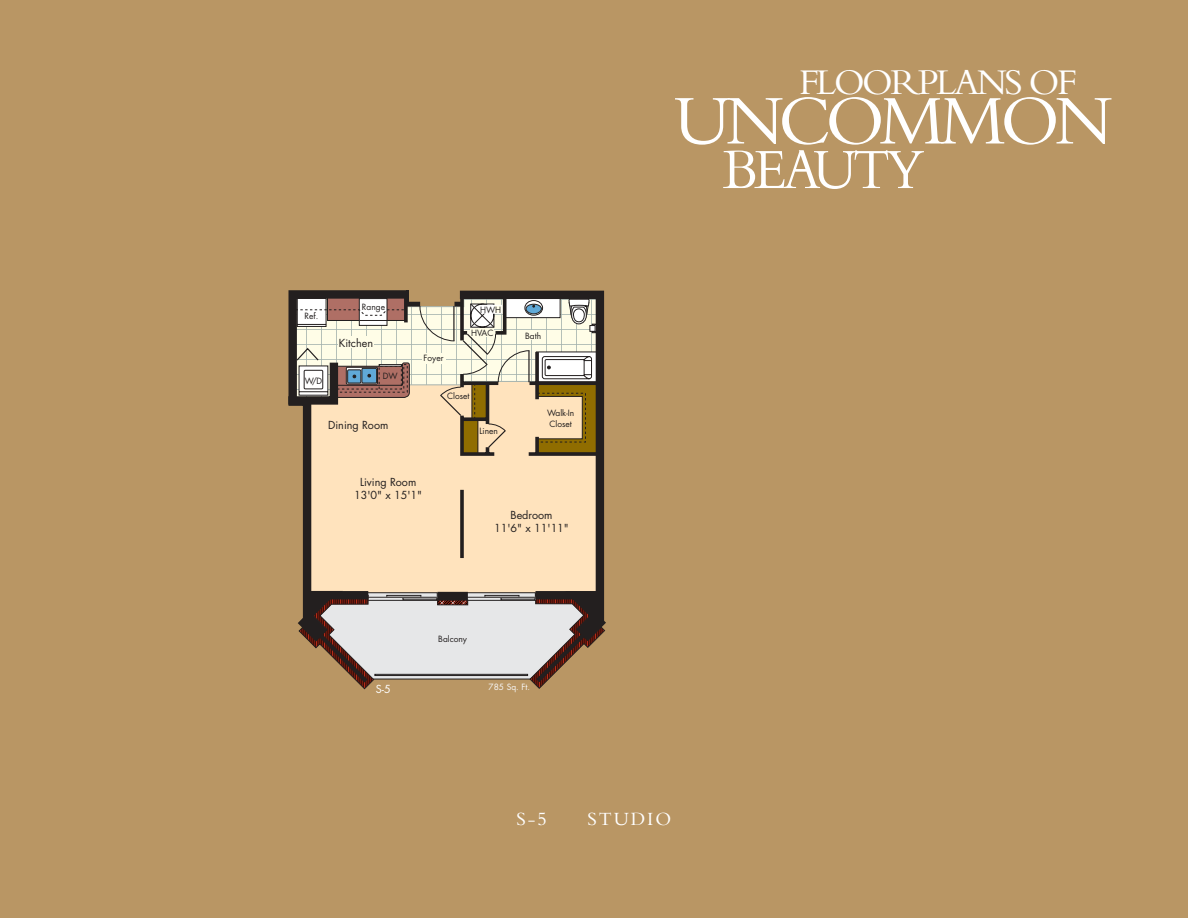
<style>
.page{position:relative;width:1188px;height:918px;background:#b99664}
.page>*{position:absolute;margin:0;border:0;box-sizing:border-box;transform-origin:0 0}
.t1{font:72.9px "Bembo";letter-spacing:-.075em;color:#fff}
.t2{font:59.4px "Bembo";letter-spacing:-.07em;color:#fff;scale:.93 1}
.t3{font:37.8px "Bembo";letter-spacing:-.07em;color:#fff}
.t4{font:19.5px "Bembo";letter-spacing:.1em;color:#fff}
.t5{font:10.8px/13.2px "Futura";color:#231f1f;text-align:center}
.t6{font:10.8px "Futura";color:#fff}
.t7{font:8.4px/10.8px "Futura";color:#231f1f}
.t8{font:8.4px "Futura";color:#f8f8f8}
</style>
<div class="page">
<svg style="left:288px;top:290px;width:317px;height:301px;background:#dec4a1"></svg>
<svg style="left:402px;top:292px;width:200px;height:270px;background:#eed4b1"></svg>
<hr style="left:406px;top:290px;width:3px;height:14px;background:#231f1f">
<svg style="left:298px;top:591px;width:308px;height:98px"></svg>
<svg style="left:288px;top:294px;width:312px;height:160px;background:#cec0a6"></svg>
<div style="left:438px;top:592px;width:30px;height:8px;background:#231f1f"></div>
<svg style="left:440px;top:602px;width:26px;height:1px"></svg>
<div style="left:438px;top:600px;width:30px;height:5px;border:1px solid #231f1f"></div>
<p class="t7" style="left:305px;top:311px;width:15px">Ref.</p>
<p class="t7" style="left:305px;top:376px;width:19px">W/D</p>
<p class="t7" style="left:362px;top:302px;width:25px">Range</p>
<p class="t7" style="left:480px;top:305px;width:23px">HWH</p>
<p class="t7" style="left:471px;top:328px;width:24px">HVAC</p>
<p class="t7" style="left:525px;top:331px;width:18px">Bath</p>
<p class="t5" style="left:339px;top:337px;width:36px">Kitchen</p>
<p class="t7" style="left:383px;top:372px;width:16px">DW</p>
<p class="t7" style="left:423px;top:353px;width:22px">Foyer</p>
<p class="t7" style="left:447px;top:391px;width:24px">Closet</p>
<p class="t5" style="left:328px;top:419px;width:62px">Dining Room</p>
<p class="t5" style="left:354px;top:476px;width:70px">Living Room<br>13'0" x 15'1"</p>
<p class="t7" style="left:479px;top:426px;width:20px">Linen</p>
<p class="t7" style="left:547px;top:408px;width:29px">Walk-In<br>Closet</p>
<p class="t5" style="left:494px;top:510px;width:76px">Bedroom<br>11'6" x 11'11"</p>
<p class="t6" style="left:376px;top:684px;width:16px">S-5</p>
<p class="t7" style="left:438px;top:634px;width:30px">Balcony</p>
<p class="t8" style="left:489px;top:683px;width:43px">785 Sq. Ft.</p>
<h3 class="t3" style="left:799px;top:68px;width:279px">FLOORPLANS OF</h3>
<h1 class="t1" style="left:674px;top:94px;width:440px">UNCOMMON</h1>
<h2 class="t2" style="left:723px;top:148px;width:219px">BEAUTY</h2>
<h3 class="t4" style="left:517px;top:811px;width:32px">S-5</h3>
<h3 class="t4" style="left:588px;top:811px;width:85px">STUDIO</h3>
</div>
